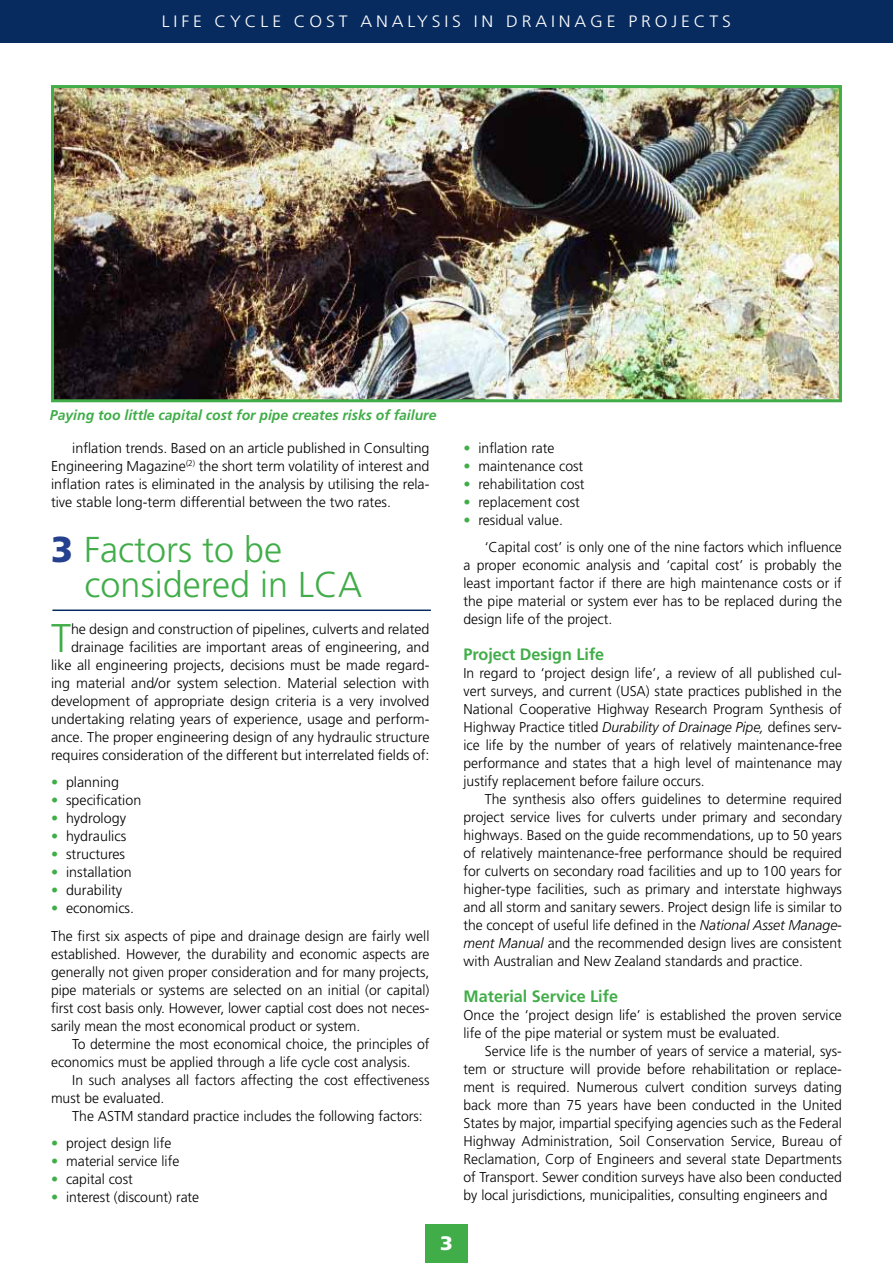
<style>
.page{position:relative;width:893px;height:1263px;background:#fff}
.page>*{position:absolute;margin:0;border:0;box-sizing:border-box;transform-origin:0 0}
.t1{font:300 40.05px "Frutiger";color:#41ad49}
.t2{font:300 36px/34.5px "Frutiger";color:#41ad49}
.t3{font:900 19.5px "Frutiger";color:#fff;scale:1.07 1}
.t4{font:300 16.5px "Frutiger";letter-spacing:.22em;color:#fff;scale:1.07 1}
.t5{font:700 16.5px "Frutiger";color:#41ad49}
.t6{font:300 14.25px/18px "Frutiger";color:#000;text-align:justify}
.t7{font:italic 700 14.25px "Frutiger";color:#41ad49}
.s1{font-weight:900;color:#25408f}
.s2{color:#41ad49}
.s3{font-style:italic}
</style>
<div class="page">
<hr style="left:52px;top:609px;width:379px;height:2px;background:#072b5f">
<div style="left:425px;top:1225px;width:43px;height:38px;background:#41ad49"></div>
<div style="left:0;top:0;width:893px;height:43px;background:#072b5f"></div>
<img style="left:55px;top:89px;width:783px;height:309px">
<div style="left:51px;top:85px;width:791px;height:317px;border:3px solid #41ad49"></div>
<p class="t4" style="left:162px;top:12px;width:533px">LIFE CYCLE COST ANALYSIS IN DRAINAGE PROJECTS</p>
<p class="t7" style="left:50px;top:406px;width:388px">Paying too little capital cost for pipe creates risks of failure</p>
<p class="t6" style="left:51px;top:439px;width:380px;text-indent:21px">inflation trends. Based on an article published in Consulting Engineering Magazine<sup>(2)</sup> the short term volatility of interest and inflation rates is eliminated in the analysis by utilising the rela&shy;tive stable long-term differential between the two rates.</p>
<h2 class="t2" style="left:85px;top:533px;width:279px;text-indent:-34px"><span class="s1">3</span> Factors to be considered in LCA</h2>
<h1 class="t1" style="left:51px;top:616px;width:22px">T</h1>
<p class="t6" style="left:51px;top:621px;width:380px;text-align:right">he design and construction of pipelines, culverts and related drainage facilities are important areas of engineering, and like all engineering projects, decisions must be made regard&shy;ing material and/or system selection. Material selection with development of appropriate design criteria is a very involved undertaking relating years of experience, usage and perform&shy;ance. The proper engineering design of any hydraulic structure requires consideration of the different but interrelated fields of:</p>
<p class="t6" style="left:51px;top:774px;width:70px"><span class="s2">•</span> planning</p>
<p class="t6" style="left:51px;top:792px;width:92px"><span class="s2">•</span> specification</p>
<p class="t6" style="left:51px;top:810px;width:76px"><span class="s2">•</span> hydrology</p>
<p class="t6" style="left:51px;top:828px;width:77px"><span class="s2">•</span> hydraulics</p>
<p class="t6" style="left:51px;top:846px;width:76px"><span class="s2">•</span> structures</p>
<p class="t6" style="left:51px;top:864px;width:82px"><span class="s2">•</span> installation</p>
<p class="t6" style="left:51px;top:882px;width:73px"><span class="s2">•</span> durability</p>
<p class="t6" style="left:51px;top:895px;width:380px;line-height:27px"><span class="s2">•</span> economics.<br>The first six aspects of pipe and drainage design are fairly well</p>
<p class="t6" style="left:51px;top:945px;width:380px">established. However, the durability and economic aspects are generally not given proper consideration and for many projects, pipe materials or systems are selected on an initial (or capital) first cost basis only. However, lower captial cost does not neces&shy;sarily mean the most economical product or system.</p>
<p class="t6" style="left:51px;top:1035px;width:380px;text-indent:21px">To determine the most economical choice, the principles of economics must be applied through a life cycle cost analysis.</p>
<p class="t6" style="left:51px;top:1071px;width:380px;text-indent:21px">In such analyses all factors affecting the cost effectiveness must be evaluated.</p>
<p class="t6" style="left:72px;top:1107px;width:352px">The ASTM standard practice includes the following factors:</p>
<p class="t6" style="left:51px;top:1134px;width:122px"><span class="s2">•</span> project design life</p>
<p class="t6" style="left:51px;top:1152px;width:130px"><span class="s2">•</span> material service life</p>
<p class="t6" style="left:51px;top:1170px;width:83px"><span class="s2">•</span> capital cost</p>
<p class="t6" style="left:51px;top:1188px;width:150px"><span class="s2">•</span> interest (discount) rate</p>
<p class="t6" style="left:463px;top:439px;width:93px"><span class="s2">•</span> inflation rate</p>
<p class="t6" style="left:463px;top:457px;width:121px"><span class="s2">•</span> maintenance cost</p>
<p class="t6" style="left:463px;top:475px;width:123px"><span class="s2">•</span> rehabilitation cost</p>
<p class="t6" style="left:463px;top:493px;width:118px"><span class="s2">•</span> replacement cost</p>
<p class="t6" style="left:485px;top:507px;width:359px;line-height:27px;text-indent:-21px"><span class="s2">•</span> residual value.<br>‘Capital cost’ is only one of the nine factors which influence</p>
<p class="t6" style="left:463px;top:556px;width:380px">a proper economic analysis and ‘capital cost’ is probably the least important factor if there are high maintenance costs or if the pipe material or system ever has to be replaced during the design life of the project.</p>
<p class="t5" style="left:463px;top:644px;width:142px">Project Design Life</p>
<p class="t6" style="left:463px;top:664px;width:380px">In regard to ‘project design life’, a review of all published cul&shy;vert surveys, and current (USA) state practices published in the National Cooperative Highway Research Program Synthesis of Highway Practice titled <span class="s3">Durability of Drainage Pipe,</span> defines serv&shy;ice life by the number of years of relatively maintenance-free performance and states that a high level of maintenance may justify replacement before failure occurs.</p>
<p class="t6" style="left:463px;top:790px;width:380px;text-indent:21px">The synthesis also offers guidelines to determine required project service lives for culverts under primary and secondary highways. Based on the guide recommendations, up to 50 years of relatively maintenance-free performance should be required for culverts on secondary road facilities and up to 100 years for higher-type facilities, such as primary and interstate highways and all storm and sanitary sewers. Project design life is similar to the concept of useful life defined in the <span class="s3">National Asset Manage&shy;ment Manual</span> and the recommended design lives are consistent with Australian and New Zealand standards and practice.</p>
<p class="t5" style="left:463px;top:986px;width:156px">Material Service Life</p>
<p class="t6" style="left:463px;top:1006px;width:380px">Once the ‘project design life’ is established the proven service life of the pipe material or system must be evaluated.</p>
<p class="t6" style="left:463px;top:1042px;width:380px;text-indent:21px">Service life is the number of years of service a material, sys&shy;tem or structure will provide before rehabilitation or replace&shy;ment is required. Numerous culvert condition surveys dating back more than 75 years have been conducted in the United States by major, impartial specifying agencies such as the Federal Highway Administration, Soil Conservation Service, Bureau of Reclamation, Corp of Engineers and several state Departments of Transport. Sewer condition surveys have also been conducted by local jurisdictions, municipalities, consulting engineers and</p>
<h3 class="t3" style="left:440px;top:1231px;width:13px">3</h3>
</div>
